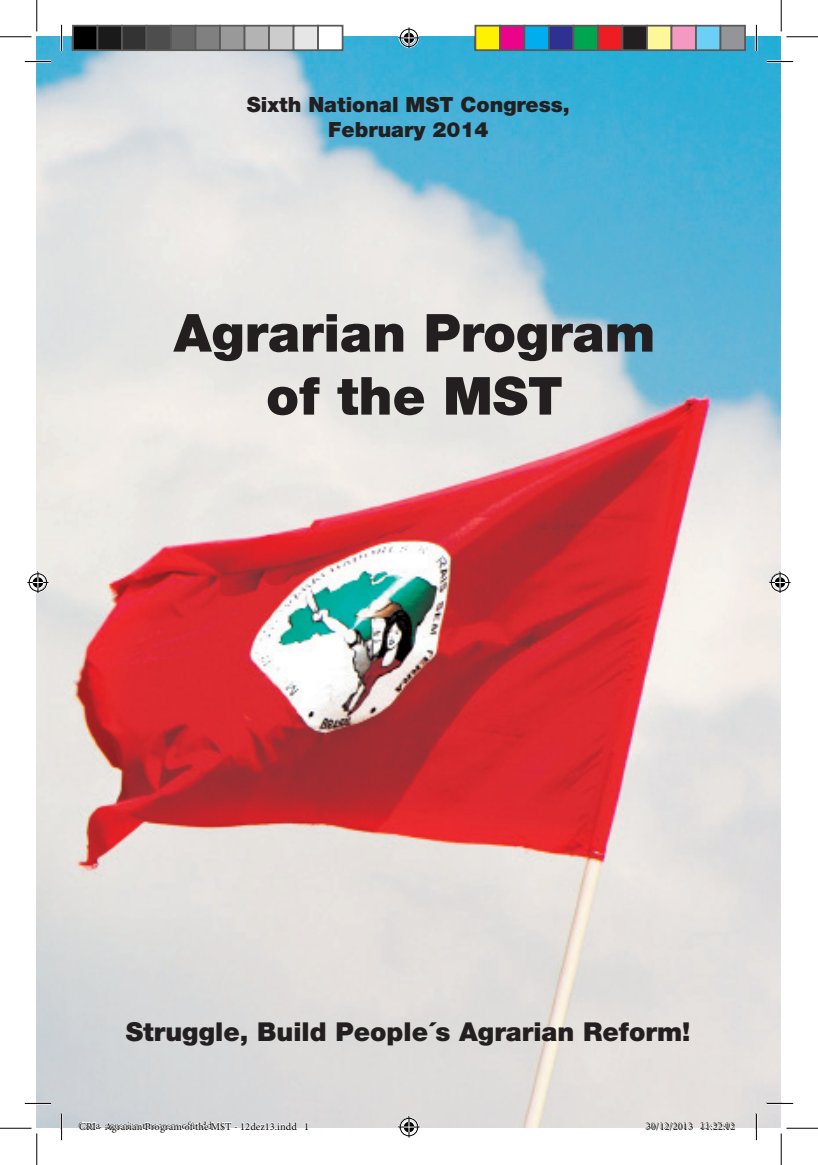
<style>
.page{position:relative;width:818px;height:1165px;background:#fff}
.page>*{position:absolute;margin:0;border:0;box-sizing:border-box;transform-origin:0 0}
.t1{font:900 52.5px/63px "Helvetica Neue LT Std";color:#231f20;text-align:center}
.t2{font:900 26.07px "Helvetica Neue LT Std";color:#231f20}
.t3{font:900 21px/25.2px "Helvetica Neue LT Std";color:#231f20;text-align:center}
.t4{font:10.5px "Minion Pro";color:#000}
</style>
<div class="page">
<img style="left:37px;top:37px;width:743px;height:1090px">
<hr style="left:754px;top:37px;width:3px;height:14px;background:#fff">
<hr style="left:754px;top:1113px;width:3px;height:15px;background:#fff">
<hr style="left:25px;top:60px;width:26px;height:3px;background:#fff">
<hr style="left:767px;top:60px;width:26px;height:3px;background:#fff">
<hr style="left:60px;top:25px;width:3px;height:26px;background:#fff">
<hr style="left:60px;top:1114px;width:3px;height:26px;background:#fff">
<svg style="left:25px;top:60px;width:26px;height:2px"></svg>
<svg style="left:766px;top:60px;width:27px;height:2px"></svg>
<svg style="left:25px;top:1102px;width:26px;height:2px"></svg>
<svg style="left:766px;top:1102px;width:27px;height:2px"></svg>
<svg style="left:60px;top:25px;width:2px;height:26px"></svg>
<svg style="left:60px;top:1113px;width:2px;height:27px"></svg>
<svg style="left:755px;top:25px;width:2px;height:26px"></svg>
<svg style="left:755px;top:1113px;width:2px;height:27px"></svg>
<hr style="left:0;top:36px;width:32px;height:1px;background:#000">
<hr style="left:786px;top:36px;width:32px;height:1px;background:#000">
<hr style="left:0;top:1128px;width:32px;height:1px;background:#000">
<hr style="left:786px;top:1128px;width:32px;height:1px;background:#000">
<hr style="left:36px;top:0;width:1px;height:32px;background:#000">
<hr style="left:36px;top:1133px;width:1px;height:32px;background:#000">
<hr style="left:781px;top:0;width:1px;height:32px;background:#000">
<hr style="left:781px;top:1133px;width:1px;height:32px;background:#000">
<svg style="left:398px;top:27px;width:21px;height:21px"></svg>
<svg style="left:398px;top:1116px;width:21px;height:21px"></svg>
<svg style="left:27px;top:571px;width:21px;height:22px"></svg>
<svg style="left:769px;top:571px;width:21px;height:22px"></svg>
<div style="left:73px;top:26px;width:24px;height:24px;background:#000"></div>
<div style="left:72px;top:25px;width:26px;height:26px;border:2px solid #595959"></div>
<div style="left:97px;top:26px;width:25px;height:24px;background:#1a1a1a"></div>
<div style="left:97px;top:25px;width:26px;height:26px;border:2px solid #595959"></div>
<div style="left:122px;top:26px;width:24px;height:24px;background:#333"></div>
<div style="left:121px;top:25px;width:26px;height:26px;border:2px solid #595959"></div>
<div style="left:146px;top:26px;width:25px;height:24px;background:#4d4d4d"></div>
<div style="left:146px;top:25px;width:26px;height:26px;border:2px solid #595959"></div>
<div style="left:171px;top:26px;width:24px;height:24px;background:#666"></div>
<div style="left:170px;top:25px;width:26px;height:26px;border:2px solid #595959"></div>
<div style="left:195px;top:26px;width:25px;height:24px;background:#808080"></div>
<div style="left:195px;top:25px;width:26px;height:26px;border:2px solid #595959"></div>
<div style="left:220px;top:26px;width:24px;height:24px;background:#999"></div>
<div style="left:219px;top:25px;width:26px;height:26px;border:2px solid #595959"></div>
<div style="left:244px;top:26px;width:25px;height:24px;background:#b3b3b3"></div>
<div style="left:244px;top:25px;width:26px;height:26px;border:2px solid #595959"></div>
<div style="left:269px;top:26px;width:24px;height:24px;background:#ccc"></div>
<div style="left:268px;top:25px;width:26px;height:26px;border:2px solid #595959"></div>
<div style="left:293px;top:26px;width:25px;height:24px;background:#e6e6e6"></div>
<div style="left:293px;top:25px;width:26px;height:26px;border:2px solid #595959"></div>
<div style="left:318px;top:26px;width:24px;height:24px;background:#fff"></div>
<div style="left:317px;top:25px;width:26px;height:26px;border:2px solid #595959"></div>
<div style="left:475px;top:26px;width:25px;height:24px;background:#fff101"></div>
<div style="left:474px;top:25px;width:27px;height:26px;border:2px solid #595959"></div>
<div style="left:500px;top:26px;width:24px;height:24px;background:#ed028c"></div>
<div style="left:499px;top:25px;width:26px;height:26px;border:2px solid #595959"></div>
<div style="left:524px;top:26px;width:25px;height:24px;background:#00aeef"></div>
<div style="left:523px;top:25px;width:27px;height:26px;border:2px solid #595959"></div>
<div style="left:549px;top:26px;width:24px;height:24px;background:#2e3092"></div>
<div style="left:548px;top:25px;width:26px;height:26px;border:2px solid #595959"></div>
<div style="left:573px;top:26px;width:25px;height:24px;background:#00a54f"></div>
<div style="left:572px;top:25px;width:27px;height:26px;border:2px solid #595959"></div>
<div style="left:598px;top:26px;width:24px;height:24px;background:#ee1d23"></div>
<div style="left:597px;top:25px;width:26px;height:26px;border:2px solid #595959"></div>
<div style="left:622px;top:26px;width:25px;height:24px;background:#231f20"></div>
<div style="left:621px;top:25px;width:27px;height:26px;border:2px solid #595959"></div>
<div style="left:647px;top:26px;width:24px;height:24px;background:#fff79a"></div>
<div style="left:646px;top:25px;width:26px;height:26px;border:2px solid #595959"></div>
<div style="left:671px;top:26px;width:25px;height:24px;background:#f499c2"></div>
<div style="left:670px;top:25px;width:27px;height:26px;border:2px solid #595959"></div>
<div style="left:696px;top:26px;width:24px;height:24px;background:#6bcff6"></div>
<div style="left:695px;top:25px;width:26px;height:26px;border:2px solid #595959"></div>
<div style="left:720px;top:26px;width:25px;height:24px;background:#939598"></div>
<div style="left:719px;top:25px;width:27px;height:26px;border:2px solid #595959"></div>
<svg style="left:78px;top:1072px;width:219px;height:56px;background:#d5d7d9"></svg>
<svg style="left:304px;top:1122px;width:5px;height:6px"></svg>
<svg style="left:645px;top:1121px;width:48px;height:7px"></svg>
<svg style="left:699px;top:1122px;width:37px;height:6px"></svg>
<p class="t3" style="left:247px;top:92px;width:324px">Sixth National MST Congress,<br>February 2014</p>
<p class="t1" style="left:174px;top:301px;width:483px">Agrarian Program of the MST</p>
<p class="t2" style="left:126px;top:1016px;width:566px">Struggle, Build People´s Agrarian Reform!</p>
<p class="t4" style="left:86px;top:1119px;width:140px">apa agrarian program of.indd 1</p>
<p class="t4" style="left:79px;top:1119px;width:231px">CRI - Agrarian Program of the MST - 12dez13.indd 1</p>
<p class="t4" style="left:645px;top:1119px;width:12px">29</p>
<p class="t4" style="left:700px;top:1119px;width:37px">23 37 03</p>
<p class="t4" style="left:646px;top:1119px;width:91px">30/12/2013 11:22:12</p>
</div>
